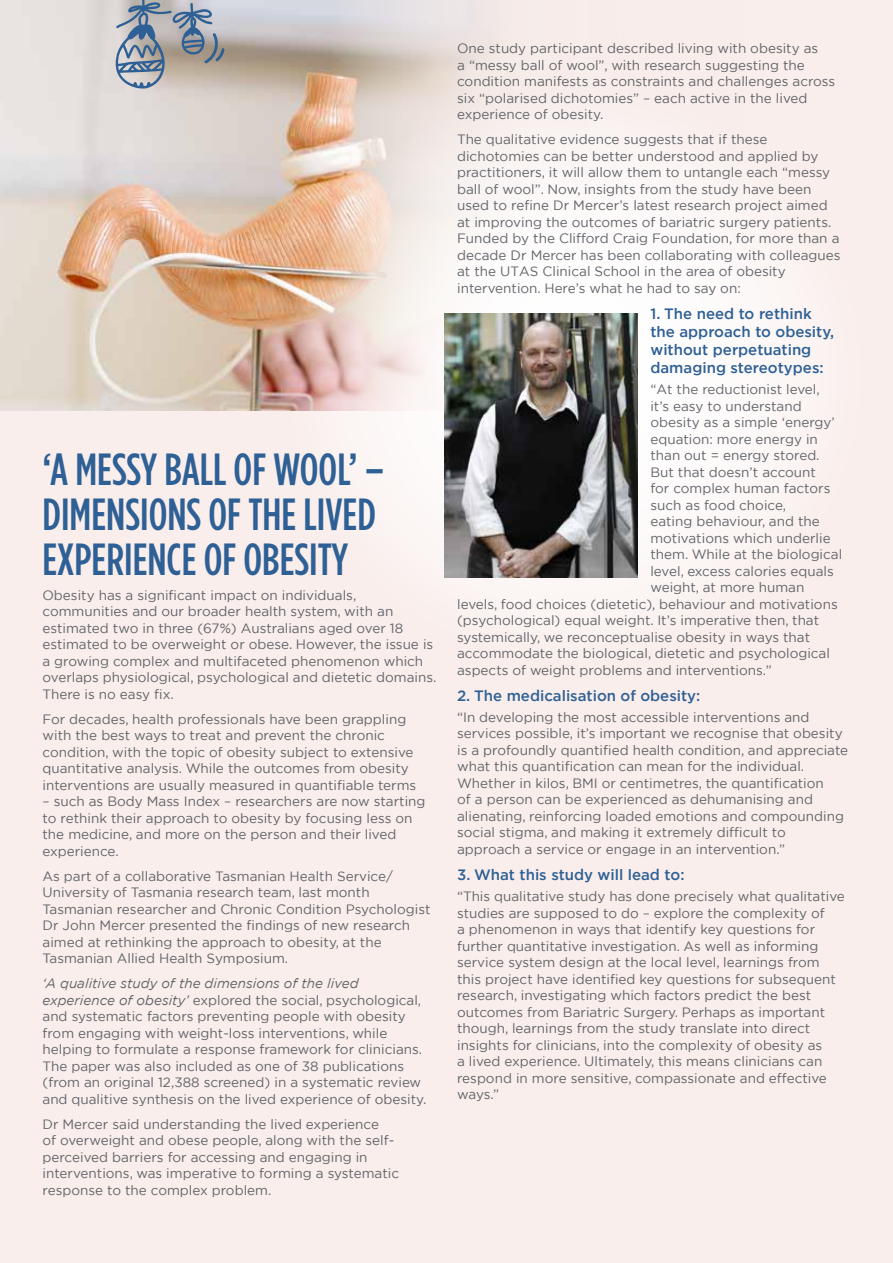
<style>
.page{position:relative;width:893px;height:1263px;background:#f9eeeb}
.page>*{position:absolute;margin:0;border:0;box-sizing:border-box;transform-origin:0 0}
.t1{font:500 45px/45px "Gotham Condensed";color:#2e6095}
.t2{font:500 15px/18px "Gotham";color:#2e6095}
.t3{font:13.5px/16.5px "Gotham";color:#61646a}
.s1{font-style:italic}
</style>
<div class="page">
<img style="left:0;top:0;width:332px;height:411px">
<svg style="left:332px;top:0;width:160px;height:212px"></svg>
<svg style="left:283px;top:83px;width:582px;height:583px"></svg>
<img style="left:445px;top:314px;width:193px;height:263px">
<svg style="left:115px;top:0;width:110px;height:91px;background:#a2a7ae"></svg>
<h1 class="t1" style="left:43px;top:446px;width:344px">‘A MESSY BALL OF WOOL’ –<br>DIMENSIONS OF THE LIVED<br>EXPERIENCE OF OBESITY</h1>
<p class="t3" style="left:43px;top:586px;width:395px">Obesity has a significant impact on individuals, communities and our broader health system, with an estimated two in three (67%) Australians aged over 18 estimated to be overweight or obese. However, the issue is a growing complex and multifaceted phenomenon which overlaps physiological, psychological and dietetic domains.<br>There is no easy fix.</p>
<p class="t3" style="left:43px;top:710px;width:375px">For decades, health professionals have been grappling with the best ways to treat and prevent the chronic condition, with the topic of obesity subject to extensive quantitative analysis. While the outcomes from obesity interventions are usually measured in quantifiable terms</p>
<p class="t3" style="left:43px;top:793px;width:385px">– such as Body Mass Index – researchers are now starting to rethink their approach to obesity by focusing less on the medicine, and more on the person and their lived experience.</p>
<p class="t3" style="left:43px;top:867px;width:389px">As part of a collaborative Tasmanian Health Service/ University of Tasmania research team, last month Tasmanian researcher and Chronic Condition Psychologist Dr John Mercer presented the findings of new research aimed at rethinking the approach to obesity, at the Tasmanian Allied Health Symposium.</p>
<p class="t3" style="left:43px;top:975px;width:385px"><span class="s1">‘A qualitive study of the dimensions of the lived experience of obesity’</span> explored the social, psychological, and systematic factors preventing people with obesity from engaging with weight-loss interventions, while helping to formulate a response framework for clinicians.<br>The paper was also included as one of 38 publications (from an original 12,388 screened) in a systematic review and qualitive synthesis on the lived experience of obesity.</p>
<p class="t3" style="left:43px;top:1115px;width:358px">Dr Mercer said understanding the lived experience<br>of overweight and obese people, along with the self&shy;perceived barriers for accessing and engaging in interventions, was imperative to forming a systematic response to the complex problem.</p>
<p class="t3" style="left:457px;top:40px;width:380px">One study participant described living with obesity as<br>a “messy ball of wool”, with research suggesting the condition manifests as constraints and challenges across six “polarised dichotomies” – each active in the lived experience of obesity.</p>
<p class="t3" style="left:457px;top:131px;width:385px">The qualitative evidence suggests that if these dichotomies can be better understood and applied by practitioners, it will allow them to untangle each “messy ball of wool”. Now, insights from the study have been used to refine Dr Mercer’s latest research project aimed at improving the outcomes of bariatric surgery patients.<br>Funded by the Clifford Craig Foundation, for more than a decade Dr Mercer has been collaborating with colleagues at the UTAS Clinical School in the area of obesity intervention. Here’s what he had to say on:</p>
<p class="t2" style="left:650px;top:305px;width:185px">1. The need to rethink the approach to obesity, without perpetuating damaging stereotypes:</p>
<p class="t3" style="left:650px;top:381px;width:171px">“At the reductionist level,</p>
<p class="t3" style="left:650px;top:397px;width:153px">it’s easy to understand</p>
<p class="t3" style="left:650px;top:414px;width:186px">obesity as a simple ‘energy’</p>
<p class="t3" style="left:650px;top:430px;width:169px">equation: more energy in</p>
<p class="t3" style="left:650px;top:447px;width:171px">than out = energy stored.</p>
<p class="t3" style="left:650px;top:463px;width:167px">But that doesn’t account</p>
<p class="t3" style="left:650px;top:480px;width:181px">for complex human factors</p>
<p class="t3" style="left:650px;top:496px;width:137px">such as food choice,</p>
<p class="t3" style="left:650px;top:513px;width:171px">eating behaviour, and the</p>
<p class="t3" style="left:650px;top:529px;width:182px">motivations which underlie</p>
<p class="t3" style="left:650px;top:546px;width:193px">them. While at the biological</p>
<p class="t3" style="left:650px;top:562px;width:185px">level, excess calories equals</p>
<p class="t3" style="left:650px;top:579px;width:156px">weight, at more human</p>
<p class="t3" style="left:457px;top:595px;width:382px">levels, food choices (dietetic), behaviour and motivations</p>
<p class="t3" style="left:457px;top:612px;width:364px">(psychological) equal weight. It’s imperative then, that</p>
<p class="t3" style="left:457px;top:628px;width:354px">systemically, we reconceptualise obesity in ways that</p>
<p class="t3" style="left:457px;top:645px;width:374px">accommodate the biological, dietetic and psychological</p>
<p class="t3" style="left:457px;top:661px;width:316px">aspects of weight problems and interventions.”</p>
<p class="t2" style="left:457px;top:687px;width:245px">2. The medicalisation of obesity:</p>
<p class="t3" style="left:457px;top:709px;width:393px">“In developing the most accessible interventions and services possible, it’s important we recognise that obesity is a profoundly quantified health condition, and appreciate what this quantification can mean for the individual.<br>Whether in kilos, BMI or centimetres, the quantification<br>of a person can be experienced as dehumanising and alienating, reinforcing loaded emotions and compounding social stigma, and making it extremely difficult to approach a service or engage in an intervention.”</p>
<p class="t2" style="left:457px;top:866px;width:229px">3. What this study will lead to:</p>
<p class="t3" style="left:457px;top:888px;width:389px">“This qualitative study has done precisely what qualitative studies are supposed to do – explore the complexity of<br>a phenomenon in ways that identify key questions for further quantitative investigation. As well as informing service system design at the local level, learnings from this project have identified key questions for subsequent research, investigating which factors predict the best outcomes from Bariatric Surgery. Perhaps as important though, learnings from the study translate into direct insights for clinicians, into the complexity of obesity as<br>a lived experience. Ultimately, this means clinicians can respond in more sensitive, compassionate and effective ways.”</p>
</div>
